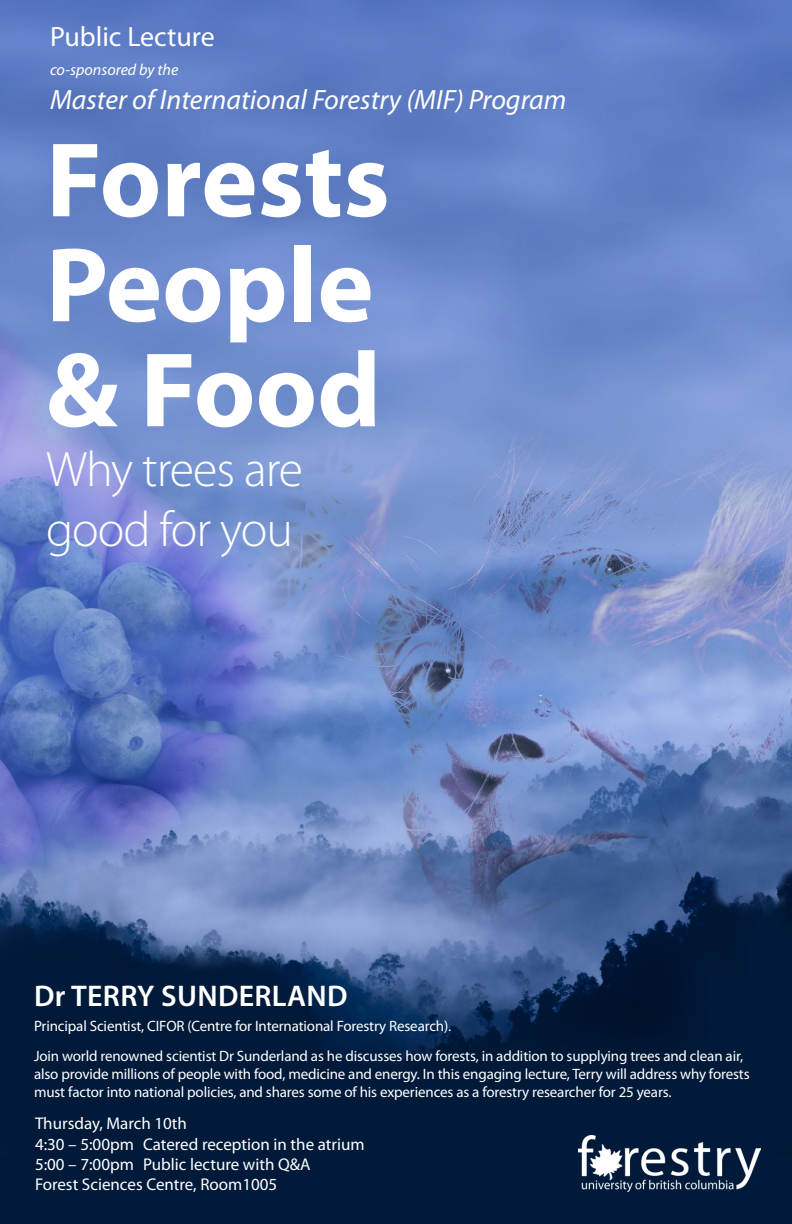
<style>
.page{position:relative;width:792px;height:1224px;background:#fff}
.page>*{position:absolute;margin:0;border:0;box-sizing:border-box;transform-origin:0 0}
.t1{font:700 107px/105px "Myriad Pro";color:#fff}
.t2{font:300 50px/60px "Myriad Pro";letter-spacing:-.02em;color:#fff}
.t3{font:600 30px "Myriad Pro";letter-spacing:.01em;color:#fff}
.t4{font:italic 28px "Myriad Pro";color:#fff}
.t5{font:28px "Myriad Pro";color:#fff}
.t6{font:17px "Myriad Pro";color:#fff}
.t7{font:italic 16px "Myriad Pro";color:#fff}
.t8{font:15px/18px "Myriad Pro";letter-spacing:-.01em;color:#fff}
</style>
<div class="page">
<img style="left:0;top:0;width:792px;height:1224px">
<img style="left:578px;top:1136px;width:183px;height:55px">
<p class="t5" style="left:50px;top:19px;width:166px">Public Lecture</p>
<p class="t7" style="left:50px;top:61px;width:130px">co-sponsored by the</p>
<p class="t4" style="left:50px;top:84px;width:518px">Master of International Forestry (MIF) Program</p>
<p class="t1" style="left:46px;top:129px;width:345px">Forests<br>People &amp; Food</p>
<p class="t2" style="left:46px;top:439px;width:259px">Why trees are good for you</p>
<p class="t3" style="left:34px;top:976px;width:315px">Dr TERRY SUNDERLAND</p>
<p class="t8" style="left:34px;top:1016px;width:419px">Principal Scientist, CIFOR (Centre for International Forestry Research).</p>
<p class="t8" style="left:34px;top:1046px;width:717px">Join world renowned scientist Dr Sunderland as he discusses how forests, in addition to supplying trees and clean air, also provide millions of people with food, medicine and energy. In this engaging lecture, Terry will address why forests must factor into national policies, and shares some of his experiences as a forestry researcher for 25 years.</p>
<p class="t6" style="left:35px;top:1113px;width:154px">Thursday, March 10th</p>
<p class="t6" style="left:35px;top:1133px;width:331px">4:30 – 5:00pm Catered reception in the atrium</p>
<p class="t6" style="left:35px;top:1154px;width:277px">5:00 – 7:00pm Public lecture with Q&amp;A</p>
<p class="t6" style="left:35px;top:1174px;width:244px">Forest Sciences Centre, Room1005</p>
</div>
